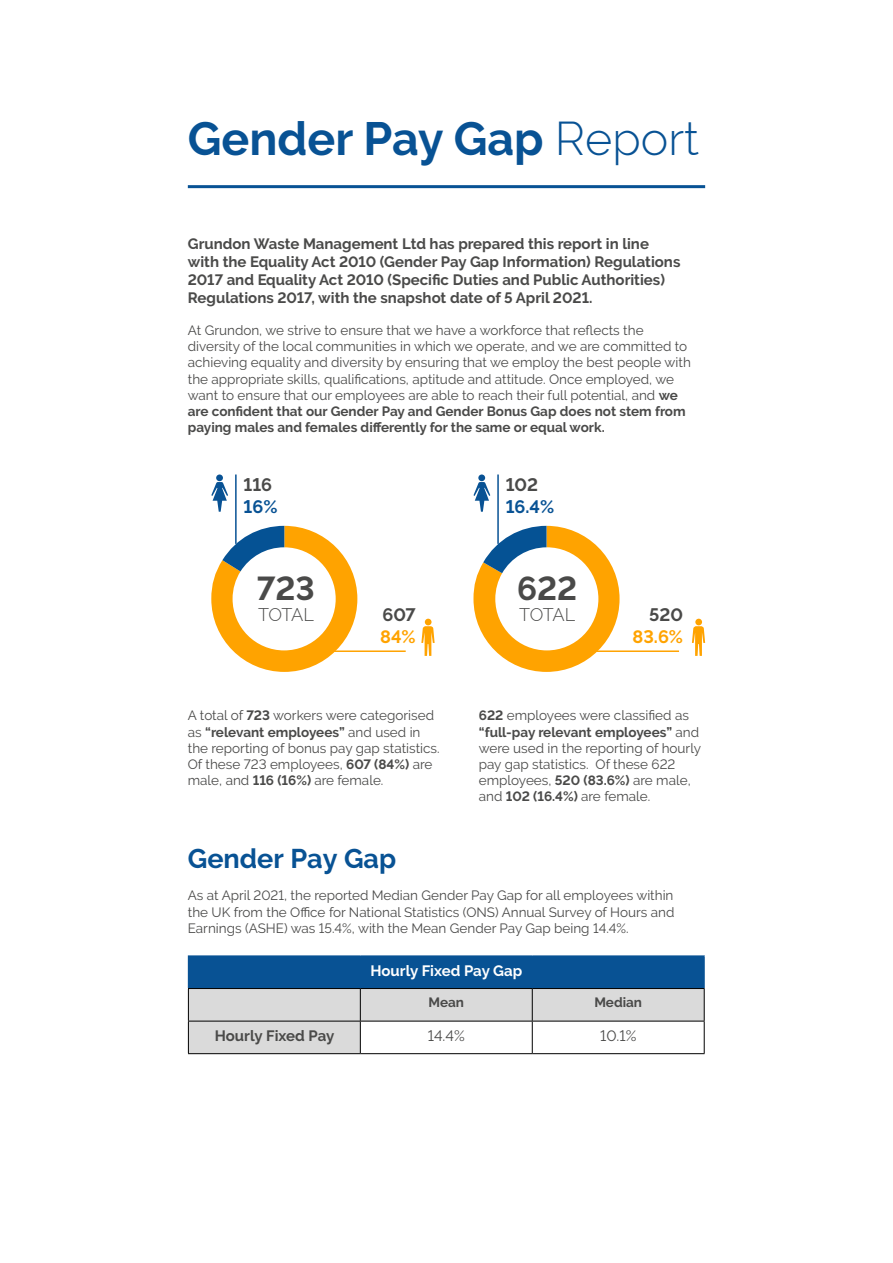
<style>
.page{position:relative;width:893px;height:1263px;background:#fff}
.page>*{position:absolute;margin:0;border:0;box-sizing:border-box;transform-origin:0 0}
.t1{font:700 46.5px "Raleway";color:#085294}
.t2{font:700 33px "Raleway";color:#4a4a49}
.t3{font:700 27px "Raleway";color:#085294}
.t4{font:700 18px "Raleway";color:#4a4a49}
.t5{font:300 18px "Raleway";letter-spacing:-.035em;color:#4a4a49}
.t6{font:700 18px "Raleway";color:#ffa300}
.t7{font:700 18px "Raleway";color:#085294}
.t8{font:700 15px/18px "Raleway";color:#4a4a49}
.t9{font:700 15px "Raleway";color:#fff}
.t10{font:15px "Raleway";color:#4a4a49}
.t11{font:13.5px/16.2px "Raleway";color:#4a4a49}
.t12{font:700 13.5px "Raleway";color:#4a4a49}
.s1{font-weight:300}
.s2{font-weight:700}
</style>
<div class="page">
<hr style="left:188px;top:185px;width:517px;height:3px;background:#085294">
<div style="left:425px;top:619px;width:7px;height:6px;background:#ffa300;border-radius:50%"></div>
<svg style="left:421px;top:626px;width:14px;height:30px"></svg>
<div style="left:695px;top:619px;width:7px;height:6px;background:#ffa300;border-radius:50%"></div>
<svg style="left:692px;top:626px;width:13px;height:30px"></svg>
<div style="left:216px;top:474px;width:7px;height:7px;background:#085294;border-radius:50%"></div>
<svg style="left:211px;top:482px;width:17px;height:30px"></svg>
<div style="left:478px;top:474px;width:7px;height:7px;background:#085294;border-radius:50%"></div>
<svg style="left:473px;top:482px;width:17px;height:30px"></svg>
<hr style="left:322px;top:650px;width:84px;height:2px;background:#ffa300">
<hr style="left:595px;top:650px;width:84px;height:2px;background:#ffa300">
<hr style="left:235px;top:474px;width:2px;height:70px;background:#085294">
<hr style="left:497px;top:474px;width:2px;height:70px;background:#085294">
<div style="left:188px;top:956px;width:516px;height:32px;background:#085294"></div>
<svg style="left:189px;top:989px;width:515px;height:64px"></svg>
<hr style="left:188px;top:955px;width:172px;height:1px;background:#085294">
<hr style="left:360px;top:955px;width:172px;height:1px;background:#085294">
<hr style="left:532px;top:955px;width:173px;height:1px;background:#085294">
<hr style="left:704px;top:956px;width:1px;height:32px;background:#085294">
<hr style="left:188px;top:988px;width:172px;height:1px;background:#000">
<hr style="left:188px;top:989px;width:1px;height:32px;background:#000">
<hr style="left:360px;top:988px;width:172px;height:1px;background:#000">
<hr style="left:360px;top:989px;width:1px;height:32px;background:#000">
<hr style="left:532px;top:988px;width:173px;height:1px;background:#000">
<hr style="left:532px;top:989px;width:1px;height:32px;background:#000">
<hr style="left:704px;top:989px;width:1px;height:32px;background:#000">
<hr style="left:188px;top:1021px;width:172px;height:1px;background:#000">
<hr style="left:188px;top:1021px;width:1px;height:32px;background:#000">
<hr style="left:360px;top:1021px;width:172px;height:1px;background:#000">
<hr style="left:360px;top:1021px;width:1px;height:32px;background:#000">
<hr style="left:532px;top:1021px;width:173px;height:1px;background:#000">
<hr style="left:532px;top:1021px;width:1px;height:32px;background:#000">
<hr style="left:704px;top:1021px;width:1px;height:32px;background:#000">
<hr style="left:188px;top:1053px;width:172px;height:1px;background:#000">
<hr style="left:360px;top:1053px;width:172px;height:1px;background:#000">
<hr style="left:532px;top:1053px;width:173px;height:1px;background:#000">
<svg style="left:211px;top:526px;width:146px;height:146px"></svg>
<svg style="left:473px;top:526px;width:147px;height:146px"></svg>
<h1 class="t1" style="left:188px;top:112px;width:513px">Gender Pay Gap <span class="s1">Report</span></h1>
<p class="t8" style="left:188px;top:234px;width:494px">Grundon Waste Management Ltd has prepared this report in line with the Equality Act 2010 (Gender Pay Gap Information) Regulations 2017 and Equality Act 2010 (Specific Duties and Public Authorities)<br>Regulations 2017, with the snapshot date of 5 April 2021.</p>
<p class="t11" style="left:188px;top:322px;width:504px">At Grundon, we strive to ensure that we have a workforce that reflects the diversity of the local communities in which we operate, and we are committed to achieving equality and diversity by ensuring that we employ the best people with the appropriate skills, qualifications, aptitude and attitude. Once employed, we want to ensure that our employees are able to reach their full potential, and <span class="s2">we are confident that our Gender Pay and Gender Bonus Gap does not stem from paying males and females differently for the same or equal work.</span></p>
<h3 class="t4" style="left:244px;top:475px;width:30px">116</h3>
<h3 class="t7" style="left:244px;top:496px;width:35px">16%</h3>
<h2 class="t2" style="left:257px;top:569px;width:59px">723</h2>
<h3 class="t5" style="left:258px;top:604px;width:58px">TOTAL</h3>
<h3 class="t4" style="left:382px;top:605px;width:35px">607</h3>
<h3 class="t6" style="left:380px;top:626px;width:37px">84%</h3>
<h3 class="t4" style="left:506px;top:475px;width:34px">102</h3>
<h3 class="t7" style="left:506px;top:496px;width:50px">16.4%</h3>
<h2 class="t2" style="left:517px;top:569px;width:62px">622</h2>
<h3 class="t5" style="left:519px;top:604px;width:58px">TOTAL</h3>
<h3 class="t4" style="left:649px;top:605px;width:35px">520</h3>
<h3 class="t6" style="left:633px;top:626px;width:52px">83.6%</h3>
<p class="t11" style="left:188px;top:707px;width:253px">A total of <span class="s2">723</span> workers were categorised as <span class="s2">“relevant employees”</span> and used in the reporting of bonus pay gap statistics.<br>Of these 723 employees, <span class="s2">607 (84%)</span> are male, and <span class="s2">116 (16%)</span> are female.</p>
<p class="t11" style="left:479px;top:707px;width:224px"><span class="s2">622</span> employees were classified as <span class="s2">“full-pay relevant employees”</span> and were used in the reporting of hourly pay gap statistics. Of these 622 employees, <span class="s2">520 (83.6%)</span> are male, and <span class="s2">102 (16.4%)</span> are female.</p>
<h3 class="t3" style="left:188px;top:843px;width:210px">Gender Pay Gap</h3>
<p class="t11" style="left:188px;top:887px;width:488px;text-align:justify">As at April 2021, the reported Median Gender Pay Gap for all employees within the UK from the Office for National Statistics (ONS) Annual Survey of Hours and Earnings (ASHE) was 15.4%, with the Mean Gender Pay Gap being 14.4%.</p>
<p class="t9" style="left:370px;top:962px;width:153px">Hourly Fixed Pay Gap</p>
<p class="t12" style="left:428px;top:995px;width:37px">Mean</p>
<p class="t12" style="left:594px;top:995px;width:49px">Median</p>
<p class="t8" style="left:215px;top:1027px;width:121px">Hourly Fixed Pay</p>
<p class="t10" style="left:428px;top:1027px;width:38px">14.4%</p>
<p class="t10" style="left:600px;top:1027px;width:38px">10.1%</p>
</div>
